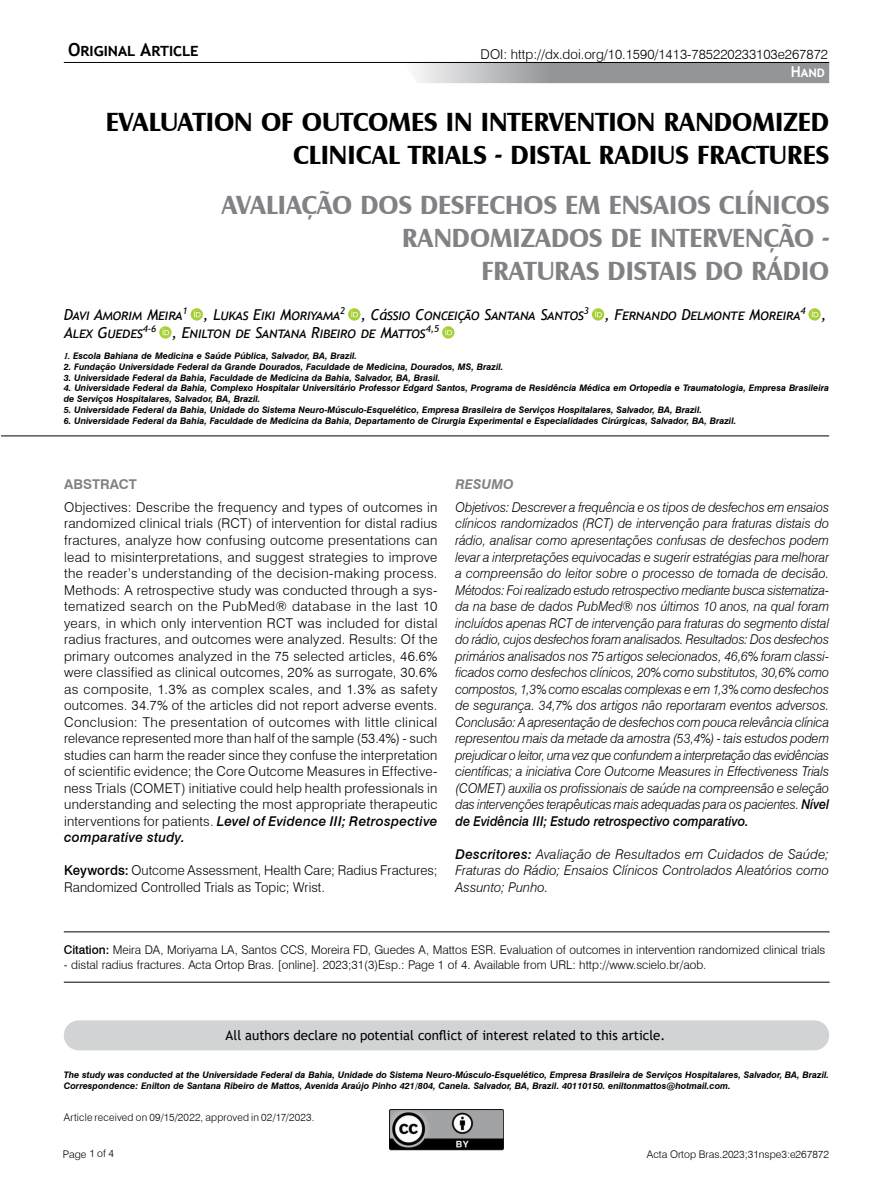
<style>
.page{position:relative;width:893px;height:1191px;background:#fff}
.page>*{position:absolute;margin:0;border:0;box-sizing:border-box;transform-origin:0 0}
.t1{font:700 27px/33px "Castle T";color:#808285;text-align:right}
.t2{font:700 27px/33px "Castle T";color:#000;text-align:right}
.t3{font:700 18px "Trebuchet MS";color:#000}
.t4{font:italic 15px/18px "Trebuchet MS";letter-spacing:-.01em;color:#000}
.t5{font:700 15px "Trebuchet MS";color:#fff}
.t6{font:300 13.5px/16.5px "Swiss 721 BT";letter-spacing:.005em;color:#000;text-align:justify}
.t7{font:italic 300 13.5px/16.5px "Swiss 721 BT";color:#000;text-align:justify;scale:.94 1}
.t8{font:italic 300 13.5px/16.5px "Swiss 721 BT";color:#000;text-align:justify}
.t9{font:13.5px "Trebuchet MS";color:#000}
.t10{font:700 13.5px "Swiss 721 BT";color:#808285}
.t11{font:italic 700 13.5px "Swiss 721 BT";color:#808285}
.t12{font:300 12px "Swiss 721 BT";color:#000}
.t13{font:300 10.5px "Swiss 721 BT";letter-spacing:.02em;color:#000}
.t14{font:300 10.5px "Swiss 721 BT";color:#000}
.t15{font:italic 700 9px/10.5px "Swiss 721 BT";color:#000}
.s1{font-family:"Times New Roman"}
.s2{font-style:italic}
.s3{font-weight:500;font-style:italic}
.s4{font-weight:500}
</style>
<div class="page">
<svg style="left:416px;top:63px;width:413px;height:20px;background:#a2a4a7"></svg>
<svg style="left:389px;top:1149px;width:114px;height:1px"></svg>
<hr style="left:64px;top:62px;width:765px;height:1px;background:#000">
<img style="left:389px;top:1109px;width:114px;height:40px">
<hr style="left:1px;top:435px;width:828px;height:1px;background:#000">
<hr style="left:64px;top:931px;width:766px;height:1px;background:#000">
<hr style="left:64px;top:981px;width:766px;height:1px;background:#000">
<div style="left:64px;top:1020px;width:765px;height:30px;background:#d1d3d4;border-radius:15px"></div>
<svg style="left:191px;top:308px;width:12px;height:12px"></svg>
<svg style="left:194px;top:310px;width:7px;height:7px"></svg>
<svg style="left:348px;top:308px;width:12px;height:12px"></svg>
<svg style="left:351px;top:310px;width:7px;height:7px"></svg>
<svg style="left:592px;top:308px;width:12px;height:12px"></svg>
<svg style="left:595px;top:310px;width:7px;height:7px"></svg>
<svg style="left:808px;top:308px;width:13px;height:12px"></svg>
<svg style="left:812px;top:310px;width:6px;height:7px"></svg>
<svg style="left:159px;top:326px;width:13px;height:12px"></svg>
<svg style="left:163px;top:328px;width:6px;height:7px"></svg>
<svg style="left:442px;top:326px;width:12px;height:12px"></svg>
<svg style="left:445px;top:328px;width:7px;height:7px"></svg>
<h2 class="t3" style="left:68px;top:39px;width:132px">Original Article</h2>
<p class="t6" style="left:481px;top:46px;width:349px">DOI: http://dx.doi.org/10.1590/1413-785220233103e267872</p>
<p class="t5" style="left:791px;top:63px;width:36px">Hand</p>
<h1 class="t2" style="left:106px;top:106px;width:725px">EVALUATION OF OUTCOMES IN INTERVENTION RANDOMIZED<br>CLINICAL TRIALS - DISTAL RADIUS FRACTURES</h1>
<h1 class="t1" style="left:221px;top:189px;width:609px">AVALIAÇÃO DOS DESFECHOS EM ENSAIOS CLÍNICOS<br>RANDOMIZADOS DE INTERVENÇÃO -<br>FRATURAS DISTAIS DO RÁDIO</h1>
<p class="t4" style="left:64px;top:305px;width:764px">Davi Amorim Meira<sup>1</sup> , Lukas Eiki Moriyama<sup>2</sup> , Cássio Conceição Santana Santos<sup>3</sup> , Fernando Delmonte Moreira<sup>4</sup> ,<br>Alex Guedes<sup>4-6</sup> , Enilton de Santana Ribeiro de Mattos<sup>4,5</sup></p>
<p class="t15" style="left:64px;top:350px;width:295px"><span class="s1">1.</span> Escola Bahiana de Medicina e Saúde Pública, Salvador, BA, Brazil.</p>
<p class="t15" style="left:64px;top:361px;width:441px">2. Fundação Universidade Federal da Grande Dourados, Faculdade de Medicina, Dourados, MS, Brazil.</p>
<p class="t15" style="left:64px;top:372px;width:378px">3. Universidade Federal da Bahia, Faculdade de Medicina da Bahia, Salvador, BA, Brasil.</p>
<p class="t15" style="left:64px;top:383px;width:767px">4. Universidade Federal da Bahia, Complexo Hospitalar Universitário Professor Edgard Santos, Programa de Residência Médica em Ortopedia e Traumatologia, Empresa Brasileira de Serviços Hospitalares, Salvador, BA, Brazil.</p>
<p class="t15" style="left:64px;top:404px;width:640px">5. Universidade Federal da Bahia, Unidade do Sistema Neuro-Músculo-Esquelético, Empresa Brasileira de Serviços Hospitalares, Salvador, BA, Brazil.</p>
<p class="t15" style="left:64px;top:415px;width:674px">6. Universidade Federal da Bahia, Faculdade de Medicina da Bahia, Departamento de Cirurgia Experimental e Especialidades Cirúrgicas, Salvador, BA, Brazil.</p>
<p class="t10" style="left:64px;top:476px;width:74px">ABSTRACT</p>
<p class="t6" style="left:64px;top:499px;width:375px">Objectives: Describe the frequency and types of outcomes in randomized clinical trials (RCT) of intervention for distal radius fractures, analyze how confusing outcome presentations can lead to misinterpretations, and suggest strategies to improve the reader’s understanding of the decision-making process.<br>Methods: A retrospective study was conducted through a sys&shy;tematized search on the PubMed<span class="s2">®</span> database in the last 10 years, in which only intervention RCT was included for distal radius fractures, and outcomes were analyzed. Results: Of the primary outcomes analyzed in the 75 selected articles, 46.6% were classified as clinical outcomes, 20% as surrogate, 30.6% as composite, 1.3% as complex scales, and 1.3% as safety outcomes. 34.7% of the articles did not report adverse events.<br>Conclusion: The presentation of outcomes with little clinical relevance represented more than half of the sample (53.4%) - such studies can harm the reader since they confuse the interpretation of scientific evidence; the Core Outcome Measures in Effective&shy;ness Trials (COMET) initiative could help health professionals in understanding and selecting the most appropriate therapeutic interventions for patients. <span class="s3">Level of Evidence III; Retrospective comparative study.</span></p>
<p class="t6" style="left:64px;top:862px;width:375px"><span class="s4">Keywords:</span> Outcome Assessment, Health Care; Radius Fractures;<br>Randomized Controlled Trials as Topic; Wrist.</p>
<p class="t11" style="left:455px;top:476px;width:60px">RESUMO</p>
<p class="t7" style="left:455px;top:499px;width:399px">Objetivos: Descrever a frequência e os tipos de desfechos em ensaios clínicos randomizados (RCT) de intervenção para fraturas distais do rádio, analisar como apresentações confusas de desfechos podem levar a interpretações equivocadas e sugerir estratégias para melhorar a compreensão do leitor sobre o processo de tomada de decisão.<br>Métodos: Foi realizado estudo retrospectivo mediante busca sistematiza&shy;da na base de dados PubMed® nos últimos 10 anos, na qual foram incluídos apenas RCT de intervenção para fraturas do segmento distal do rádio, cujos desfechos foram analisados. Resultados: Dos desfechos primários analisados nos 75 artigos selecionados, 46,6% foram classi&shy;ficados como desfechos clínicos, 20% como substitutos, 30,6% como compostos, 1,3% como escalas complexas e em 1,3% como desfechos de segurança. 34,7% dos artigos não reportaram eventos adversos.<br>Conclusão: A apresentação de desfechos com pouca relevância clínica representou mais da metade da amostra (53,4%) - tais estudos podem prejudicar o leitor, uma vez que confundem a interpretação das evidências científicas; a iniciativa Core Outcome Measures in Effectiveness Trials (COMET) auxilia os profissionais de saúde na compreensão e seleção das intervenções terapêuticas mais adequadas para os pacientes. <span class="s4">Nível de Evidência III; Estudo retrospectivo comparativo.</span></p>
<p class="t8" style="left:455px;top:845px;width:375px"><span class="s4">Descritores:</span> Avaliação de Resultados em Cuidados de Saúde; Fraturas do Rádio; Ensaios Clínicos Controlados Aleatórios como Assunto; Punho.</p>
<p class="t12" style="left:64px;top:942px;width:763px"><span class="s4">Citation:</span> Meira DA, Moriyama LA, Santos CCS, Moreira FD, Guedes A, Mattos ESR. Evaluation of outcomes in intervention randomized clinical trials</p>
<p class="t12" style="left:64px;top:957px;width:644px">- distal radius fractures. Acta Ortop Bras. [online]. 2023;31(3)Esp.: Page 1 of 4. Available from URL: http://www.scielo.br/aob.</p>
<p class="t9" style="left:226px;top:1027px;width:441px">All authors declare no potential conflict of interest related to this article.</p>
<p class="t15" style="left:64px;top:1069px;width:767px">The study was conducted at the Universidade Federal da Bahia, Unidade do Sistema Neuro-Músculo-Esquelético, Empresa Brasileira de Serviços Hospitalares, Salvador, BA, Brazil.<br>Correspondence: Enilton de Santana Ribeiro de Mattos, Avenida Araújo Pinho 421/804, Canela. Salvador, BA, Brazil. 40110150. eniltonmattos@hotmail.com.</p>
<p class="t13" style="left:64px;top:1111px;width:252px">Article received on 09/15/2022, approved in 02/17/2023.</p>
<p class="t14" style="left:63px;top:1147px;width:53px">Page 1 of 4</p>
<p class="t14" style="left:647px;top:1147px;width:184px">Acta Ortop Bras.2023;31nspe3:e267872</p>
</div>
